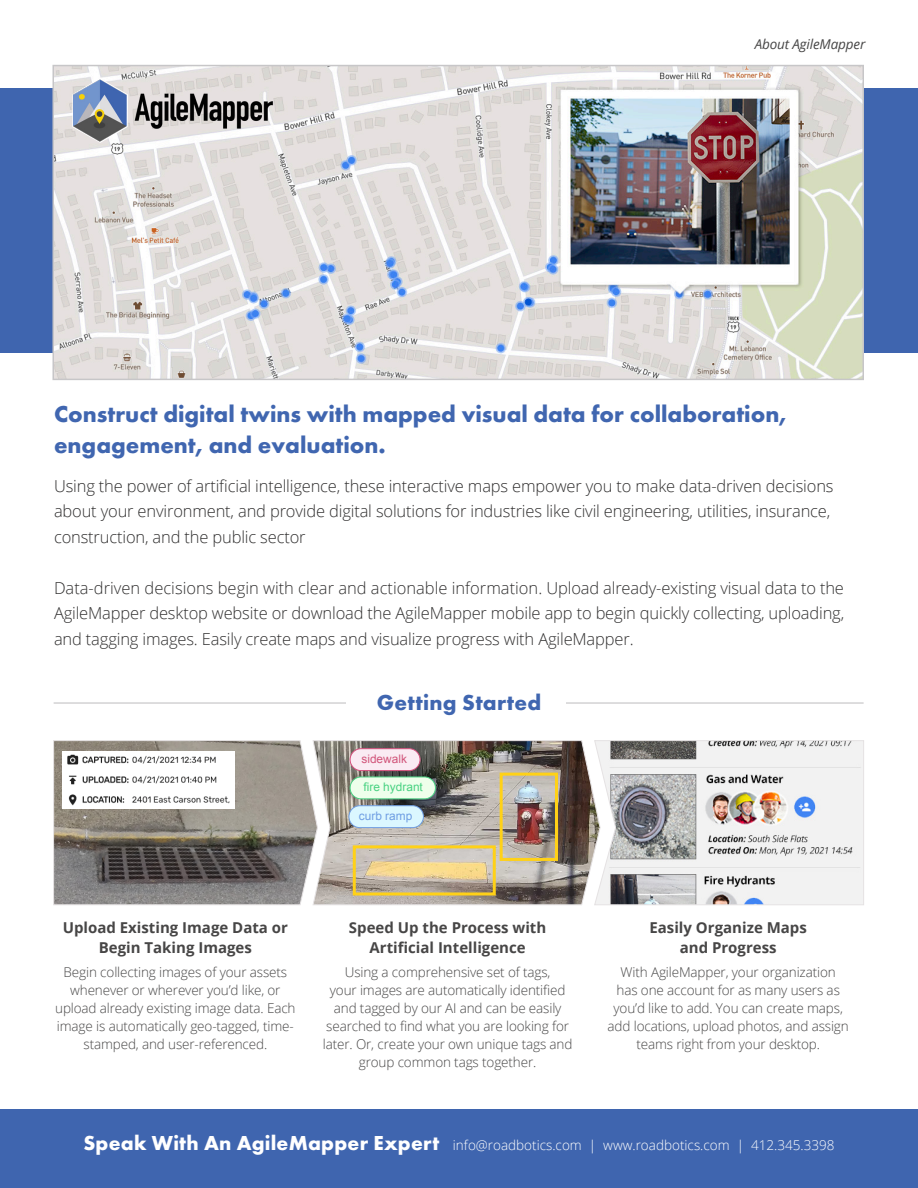
<style>
.page{position:relative;width:918px;height:1188px;background:#fff}
.page>*{position:absolute;margin:0;border:0;box-sizing:border-box;transform-origin:0 0}
.Body_Headings{font:700 24px/30.5px "Futura PT";color:#4066b0}
.Body_Headings-2{font:700 22.5px "Futura PT";letter-spacing:.01em;color:#4066b0}
.Body_Copy{font:300 16.5px/25.5px "Open Sans";letter-spacing:-.01em;color:#313030}
.Body_Copy-2{font:700 15px/19.5px "Open Sans";color:#474646;text-align:center}
.Body_Copy-3{font:300 13.5px/18px "Open Sans";letter-spacing:-.01em;color:#474646;text-align:center}
.Body_Headings-3{font:300 13.5px "Open Sans";color:#fff}
.Body_Copy-4{font:italic 13.5px "Open Sans";letter-spacing:-.01em;color:#474646}
.t1{font:11.85px "Arial";color:#49d282}
.t2{font:11.85px "Arial";color:#d1567b}
.t3{font:11.85px "Arial";color:#6f9ee3}
.s1{font-family:"Futura PT";font-weight:700;font-size:21px}
</style>
<div class="page">
<div style="left:0;top:88px;width:918px;height:265px;background:#3f65af"></div>
<hr style="left:54px;top:703px;width:810px;height:1px;background:#bcbbbd">
<div style="left:346px;top:679px;width:220px;height:45px;background:#fff"></div>
<div style="left:0;top:1110px;width:918px;height:78px;background:#3f65af"></div>
<img style="left:55px;top:68px;width:806px;height:309px">
<div style="left:52px;top:65px;width:812px;height:315px;border:2px solid #c7c6c8"></div>
<svg style="left:72px;top:78px;width:56px;height:65px"></svg>
<img style="left:73px;top:79px;width:202px;height:63px">
<svg style="left:53px;top:740px;width:259px;height:165px;background:#847e79"></svg>
<img style="left:312px;top:740px;width:282px;height:165px">
<svg style="left:594px;top:740px;width:270px;height:165px"></svg>
<img style="left:62px;top:751px;width:173px;height:58px">
<div style="left:353px;top:845px;width:143px;height:51px;border:3px solid #ffd117"></div>
<div style="left:500px;top:773px;width:58px;height:88px;border:3px solid #ffd117"></div>
<div style="left:350px;top:777px;width:85px;height:22px;background:#eeffeb;border-radius:11px"></div>
<div style="left:350px;top:776px;width:86px;height:23px;border:1px solid #49d282;border-radius:11px"></div>
<div style="left:350px;top:749px;width:70px;height:22px;background:#faebf3;border-radius:11px"></div>
<div style="left:350px;top:748px;width:71px;height:23px;border:1px solid #d6517e;border-radius:11px"></div>
<div style="left:349px;top:806px;width:74px;height:22px;background:#dbf7ff;border-radius:11px"></div>
<div style="left:348px;top:805px;width:76px;height:23px;border:1px solid #6f9ee3;border-radius:11px"></div>
<p class="Body_Copy-4" style="left:755px;top:35px;width:112px">About AgileMapper</p>
<p class="Body_Headings" style="left:54px;top:398px;width:734px">Construct digital twins with mapped visual data for collaboration, engagement, and evaluation.</p>
<p class="Body_Copy" style="left:54px;top:472px;width:781px">Using the power of artificial intelligence, these interactive maps empower you to make data-driven decisions about your environment, and provide digital solutions for industries like civil engineering, utilities, insurance, construction, and the public sector</p>
<p class="Body_Copy" style="left:54px;top:574px;width:792px;text-align:justify">Data-driven decisions begin with clear and actionable information. Upload already-existing visual data to the AgileMapper desktop website or download the AgileMapper mobile app to begin quickly collecting, uploading, and tagging images. Easily create maps and visualize progress with AgileMapper.</p>
<p class="Body_Headings-2" style="left:377px;top:688px;width:166px">Getting Started</p>
<p class="t2" style="left:361px;top:751px;width:47px">sidewalk</p>
<p class="t1" style="left:363px;top:780px;width:61px">fire hydrant</p>
<p class="t3" style="left:359px;top:808px;width:55px">curb ramp</p>
<p class="Body_Copy-2" style="left:63px;top:918px;width:227px">Upload Existing Image Data or<br>Begin Taking Images</p>
<p class="Body_Copy-3" style="left:55px;top:963px;width:242px">Begin collecting images of your assets whenever or wherever you’d like, or upload already existing image data. Each image is automatically geo-tagged, time&shy;stamped, and user-referenced.</p>
<p class="Body_Copy-2" style="left:349px;top:918px;width:199px">Speed Up the Process with<br>Artificial Intelligence</p>
<p class="Body_Copy-3" style="left:323px;top:963px;width:251px">Using a comprehensive set of tags,<br>your images are automatically identified and tagged by our AI and can be easily searched to find what you are looking for later. Or, create your own unique tags and group common tags together.</p>
<p class="Body_Copy-2" style="left:649px;top:918px;width:159px">Easily Organize Maps and Progress</p>
<p class="Body_Copy-3" style="left:608px;top:963px;width:243px">With AgileMapper, your organization<br>has one account for as many users as you’d like to add. You can create maps, add locations, upload photos, and assign teams right from your desktop.</p>
<p class="Body_Headings-3" style="left:83px;top:1135px;width:753px"><span class="s1">Speak With An AgileMapper Expert</span> info@roadbotics.com | www.roadbotics.com | 412.345.3398</p>
</div>
